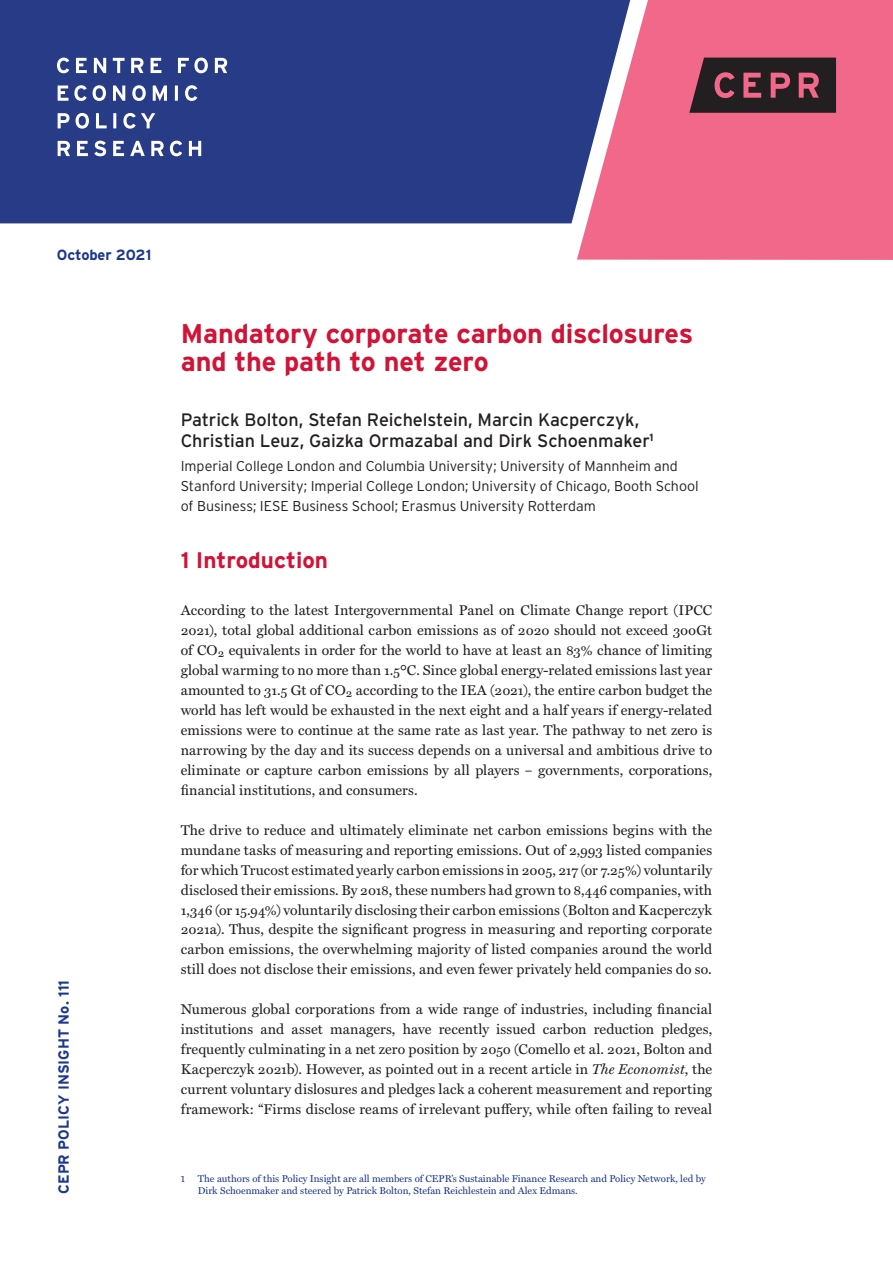
<style>
.page{position:relative;width:893px;height:1263px;background:#fff}
.page>*{position:absolute;margin:0;border:0;box-sizing:border-box;transform-origin:0 0}
.t1{font:700 27px/28.5px "Interstate";letter-spacing:-.005em;color:#d11337}
.t2{font:700 22.5px "Interstate";color:#d11337}
.t3{font:18px/21px "Interstate";letter-spacing:-.005em;color:#231f20}
.t4{font:700 14.7px "Interstate";letter-spacing:-.005em;color:#1c378c}
.t5{font:14.25px/20px "Miller Text";letter-spacing:.01em;color:#231f20;text-align:justify}
.t6{font:300 14.25px/20px "Interstate";letter-spacing:-.005em;color:#231f20}
.t7{font:9.9px/12px "Miller Text";color:#1c378c}
.s1{font-family:"Interstate";font-weight:300}
.s2{font-style:italic}
</style>
<div class="page">
<div style="left:0;top:0;width:577px;height:223px;background:#273b86"></div>
<svg style="left:577px;top:0;width:316px;height:260px;background:#e26c8f"></svg>
<svg style="left:57px;top:58px;width:170px;height:15px"></svg>
<svg style="left:58px;top:85px;width:139px;height:16px"></svg>
<svg style="left:58px;top:113px;width:97px;height:16px"></svg>
<svg style="left:58px;top:141px;width:143px;height:15px"></svg>
<svg style="left:689px;top:58px;width:147px;height:55px;background:#4b2d34"></svg>
<p class="t4" style="left:57px;top:247px;width:96px">October 2021</p>
<p class="t4" style="left:55px;top:1194px;width:215px;rotate:-90deg">CEPR POLICY INSIGHT No. 111</p>
<h1 class="t1" style="left:181px;top:319px;width:514px">Mandatory corporate carbon disclosures and the path to net zero</h1>
<p class="t3" style="left:181px;top:409px;width:474px">Patrick Bolton, Stefan Reichelstein, Marcin Kacperczyk,<br>Christian Leuz, Gaizka Ormazabal and Dirk Schoenmaker<sup>1</sup></p>
<p class="t6" style="left:181px;top:456px;width:520px">Imperial College London and Columbia University; University of Mannheim and<br>Stanford University; Imperial College London; University of Chicago, Booth School of Business; IESE Business School; Erasmus University Rotterdam</p>
<h2 class="t2" style="left:181px;top:548px;width:149px">1 Introduction</h2>
<p class="t5" style="left:181px;top:599px;width:533px">According to the latest Intergovernmental Panel on Climate Change report (IPCC 2021), total global additional carbon emissions as of 2020 should not exceed 300Gt of CO<sub>2</sub> equivalents in order for the world to have at least an 83% chance of limiting global warming to no more than 1.5<span class="s1">°</span>C. Since global energy-related emissions last year amounted to 31.5 Gt of CO<sub>2</sub> according to the IEA (2021), the entire carbon budget the world has left would be exhausted in the next eight and a half years if energy-related emissions were to continue at the same rate as last year. The pathway to net zero is narrowing by the day and its success depends on a universal and ambitious drive to eliminate or capture carbon emissions by all players – governments, corporations, financial institutions, and consumers.</p>
<p class="t5" style="left:181px;top:819px;width:533px">The drive to reduce and ultimately eliminate net carbon emissions begins with the mundane tasks of measuring and reporting emissions. Out of 2,993 listed companies for which Trucost estimated yearly carbon emissions in 2005, 217 (or 7.25%) voluntarily disclosed their emissions. By 2018, these numbers had grown to 8,446 companies, with 1,346 (or 15.94%) voluntarily disclosing their carbon emissions (Bolton and Kacperczyk 2021a). Thus, despite the significant progress in measuring and reporting corporate carbon emissions, the overwhelming majority of listed companies around the world still does not disclose their emissions, and even fewer privately held companies do so.</p>
<p class="t5" style="left:181px;top:998px;width:533px">Numerous global corporations from a wide range of industries, including financial institutions and asset managers, have recently issued carbon reduction pledges, frequently culminating in a net zero position by 2050 (Comello et al. 2021, Bolton and Kacperczyk 2021b). However, as pointed out in a recent article in <span class="s2">The Economist</span>, the current voluntary dislosures and pledges lack a coherent measurement and reporting framework: “Firms disclose reams of irrelevant puffery, while often failing to reveal</p>
<p class="t7" style="left:181px;top:1172px;width:6px">1</p>
<p class="t7" style="left:198px;top:1172px;width:510px">The authors of this Policy Insight are all members of CEPR’s Sustainable Finance Research and Policy Network, led by<br>Dirk Schoenmaker and steered by Patrick Bolton, Stefan Reichlestein and Alex Edmans.</p>
</div>
